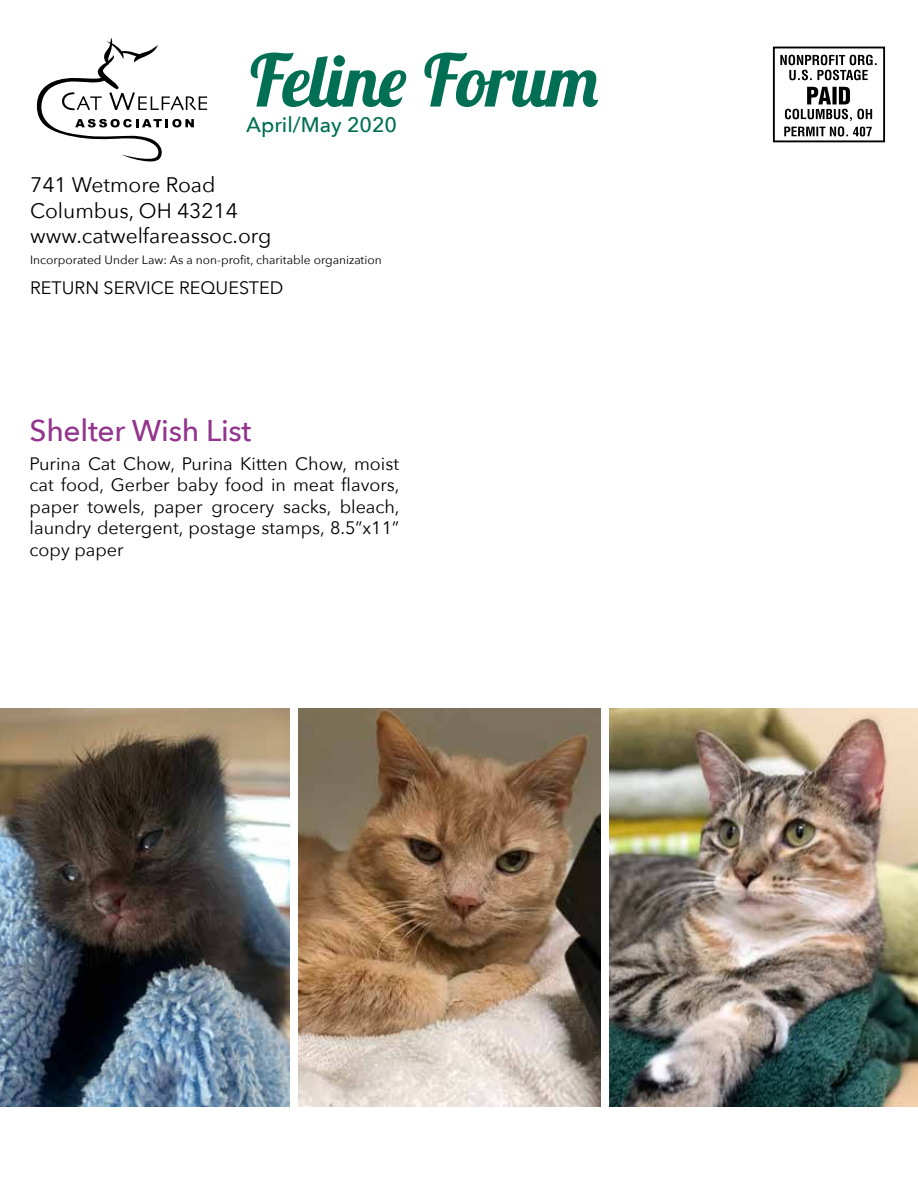
<style>
.page{position:relative;width:918px;height:1188px;background:#fff}
.page>*{position:absolute;margin:0;border:0;box-sizing:border-box;transform-origin:0 0}
.t1{font:italic 700 72px "Lobster Two";letter-spacing:-.02em;color:#006f53}
.t2{font:500 30px "Avenir Next";letter-spacing:-.01em;color:#93358d}
.t3{font:21px/25.2px "Avenir Next";color:#000}
.t4{font:500 21px "Avenir Next";color:#006f53}
.t5{font:18px/21.6px "Avenir Next";color:#000;text-align:justify}
.t6{font:12px "Avenir Next";color:#000}
</style>
<div class="page">
<img style="left:0;top:708px;width:289px;height:398px">
<img style="left:298px;top:708px;width:303px;height:398px">
<img style="left:609px;top:708px;width:309px;height:398px">
<svg style="left:37px;top:38px;width:170px;height:124px"></svg>
<svg style="left:780px;top:55px;width:97px;height:25px"></svg>
<div style="left:773px;top:47px;width:112px;height:95px;border:2px solid #000"></div>
<svg style="left:784px;top:87px;width:88px;height:50px"></svg>
<h1 class="t1" style="left:246px;top:35px;width:357px">Feline Forum</h1>
<p class="t4" style="left:246px;top:107px;width:152px">April/May 2020</p>
<p class="t3" style="left:30px;top:172px;width:243px">741 Wetmore Road<br>Columbus, OH 43214 www.catwelfareassoc.org</p>
<p class="t6" style="left:30px;top:250px;width:353px">Incorporated Under Law: As a non-profit, charitable organization</p>
<p class="t5" style="left:30px;top:276px;width:255px">RETURN SERVICE REQUESTED</p>
<h2 class="t2" style="left:30px;top:405px;width:223px">Shelter Wish List</h2>
<p class="t5" style="left:30px;top:452px;width:372px">Purina Cat Chow, Purina Kitten Chow, moist cat food, Gerber baby food in meat flavors, paper towels, paper grocery sacks, bleach, laundry detergent, postage stamps, 8.5”x11” copy paper</p>
</div>
